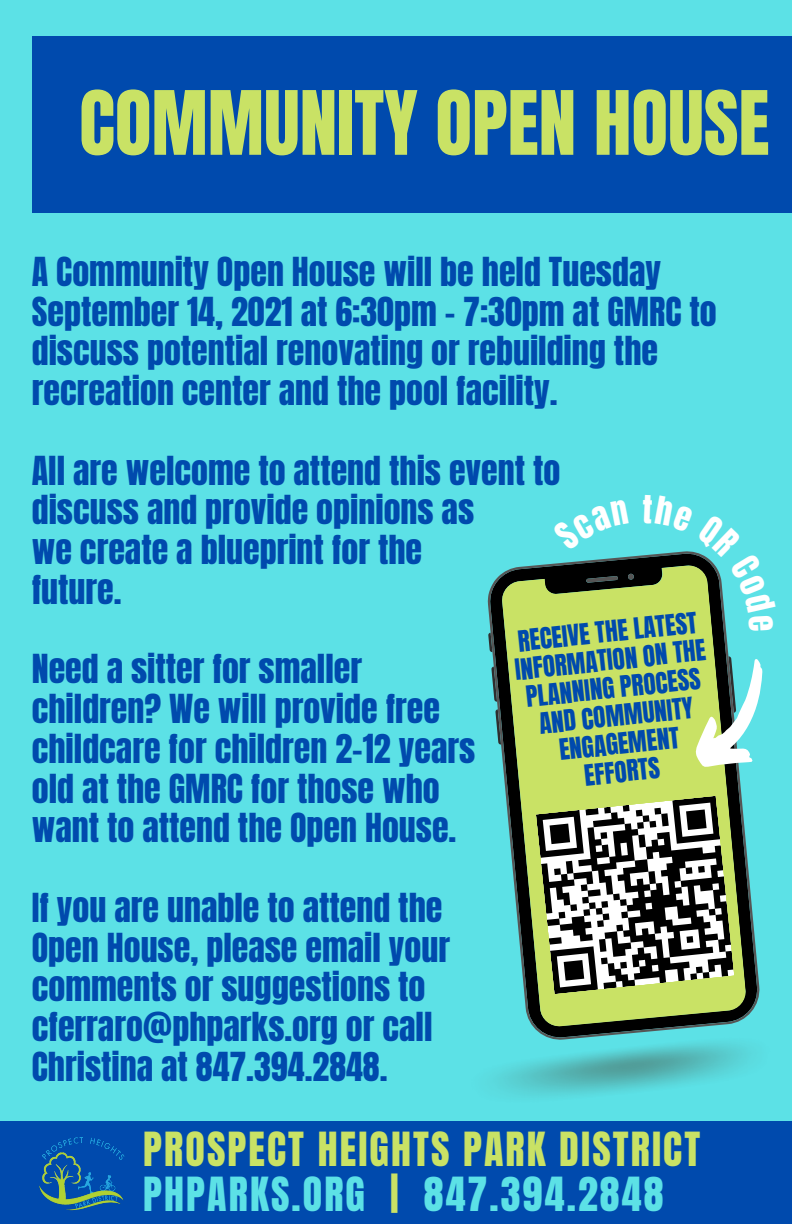
<style>
.page{position:relative;width:792px;height:1224px;background:#5ce1e6}
.page>*{position:absolute;margin:0;border:0;box-sizing:border-box;transform-origin:0 0}
.t1{font:75.4px "Anton";color:#c9e265}
.t2{font:40px "Anton";letter-spacing:.055em;color:#c9e265}
.t3{font:40px "Anton";letter-spacing:.055em;color:#5ce1e6}
.t4{font:34px/39.8px "Anton";color:#004aad}
.t5{font:25px/28.1px "Anton";color:#004aad;text-align:center}
.s1{color:#c9e265}
</style>
<div class="page">
<svg style="left:487px;top:555px;width:273px;height:474px;fill:#c9e265"></svg>
<img style="left:497px;top:1029px;width:251px;height:66px">
<svg style="left:675px;top:656px;width:88px;height:133px"></svg>
<div style="left:0;top:1121px;width:792px;height:103px;background:#004aad"></div>
<img style="left:39px;top:1137px;width:86px;height:74px">
<div style="left:33px;top:36px;width:759px;height:176px;background:#004aad"></div>
<svg style="left:536px;top:796px;width:198px;height:198px;background:#888c77"></svg>
<svg style="left:642px;top:551px;width:118px;height:80px"></svg>
<p class="t1" style="left:79px;top:69px;width:692px">COMMUNITY OPEN HOUSE</p>
<p class="t4" style="left:32px;top:252px;width:631px">A Community Open House will be held Tuesday</p>
<p class="t4" style="left:32px;top:292px;width:686px">September 14, 2021 at 6:30pm – 7:30pm at GMRC to discuss potential renovating or rebuilding the recreation center and the pool facility.</p>
<p class="t4" style="left:32px;top:451px;width:530px">All are welcome to attend this event to</p>
<p class="t4" style="left:32px;top:491px;width:444px">discuss and provide opinions as</p>
<p class="t4" style="left:32px;top:530px;width:392px">we create a blueprint for the</p>
<p class="t4" style="left:32px;top:570px;width:91px">future.</p>
<p class="t4" style="left:32px;top:650px;width:332px">Need a sitter for smaller</p>
<p class="t4" style="left:32px;top:689px;width:410px">children? We will provide free</p>
<p class="t4" style="left:32px;top:729px;width:445px">childcare for children 2-12 years</p>
<p class="t4" style="left:32px;top:769px;width:410px">old at the GMRC for those who</p>
<p class="t4" style="left:32px;top:809px;width:426px">want to attend the Open House.</p>
<p class="t4" style="left:32px;top:888px;width:412px">If you are unable to attend the</p>
<p class="t4" style="left:32px;top:928px;width:420px">Open House, please email your</p>
<p class="t4" style="left:32px;top:968px;width:395px">comments or suggestions to</p>
<p class="t4" style="left:32px;top:1007px;width:402px">cferraro@phparks.org or call</p>
<p class="t4" style="left:32px;top:1047px;width:357px">Christina at 847.394.2848.</p>
<p class="t5" style="left:511px;top:628px;width:193px;rotate:-6deg">RECEIVE THE LATEST<br>INFORMATION ON THE<br>PLANNING PROCESS<br>AND COMMUNITY<br>ENGAGEMENT<br>EFFORTS</p>
<p class="t2" style="left:143px;top:1120px;width:558px">PROSPECT HEIGHTS PARK DISTRICT</p>
<p class="t3" style="left:143px;top:1165px;width:522px">PHPARKS.ORG <span class="s1">|</span> 847.394.2848</p>
</div>
